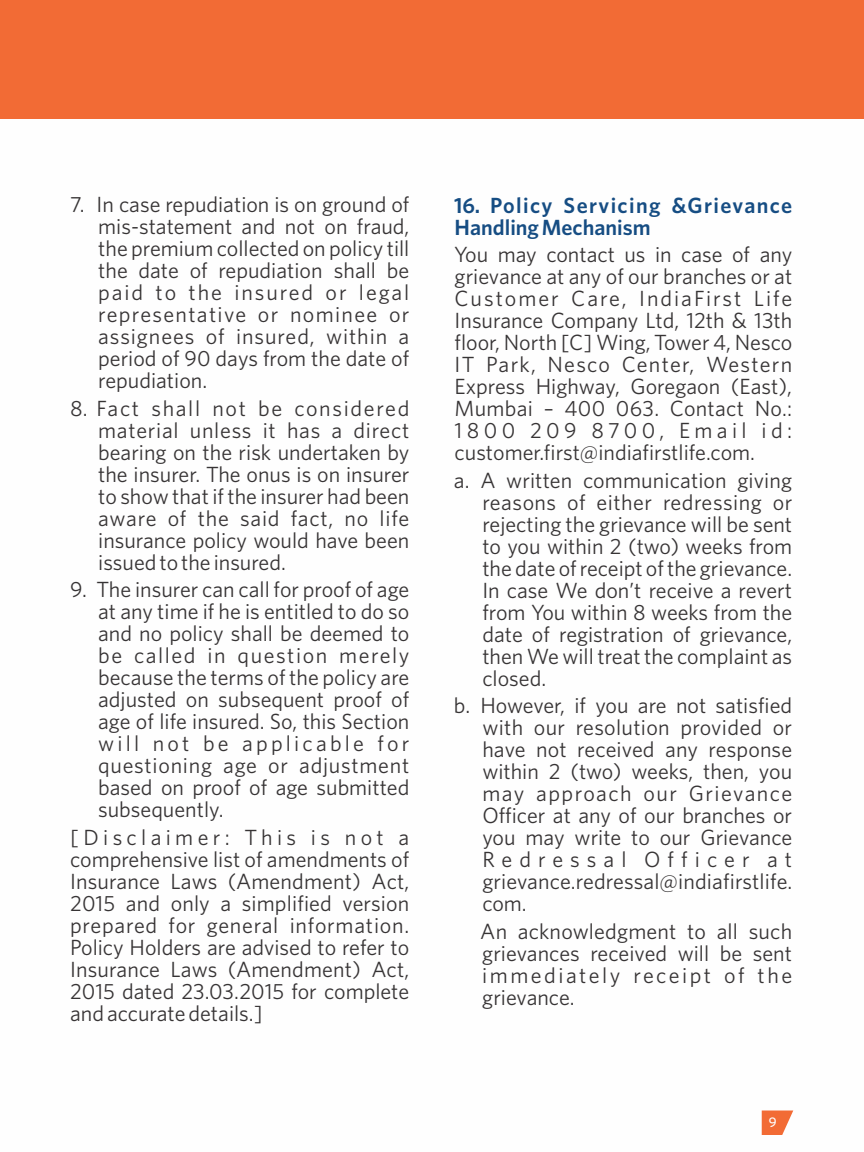
<style>
.page{position:relative;width:864px;height:1152px;background:#fff}
.page>*{position:absolute;margin:0;border:0;box-sizing:border-box;transform-origin:0 0}
.t1{font:22px/22px "Whitney";color:#373435;text-align:justify}
.t2{font:600 22px/22px "Whitney";letter-spacing:.05em;color:#164d83}
.t3{font:500 14px "Whitney";color:#fefefe}
</style>
<div class="page">
<div style="left:0;top:0;width:864px;height:119px;background:#f26b35"></div>
<svg style="left:762px;top:1111px;width:31px;height:24px"></svg>
<p class="t1" style="left:98px;top:195px;width:313px;text-indent:-28px">7. In case repudiation is on ground of mis-statement and not on fraud, the premium collected on policy till the date of repudiation shall be paid to the insured or legal representative or nominee or assignees of insured, within a period of 90 days from the date of repudiation.</p>
<p class="t1" style="left:98px;top:399px;width:313px;text-indent:-28px">8. Fact shall not be considered material unless it has a direct bearing on the risk undertaken by the insurer. The onus is on insurer to show that if the insurer had been aware of the said fact, no life insurance policy would have been issued to the insured.</p>
<p class="t1" style="left:98px;top:580px;width:313px;text-indent:-28px">9. The insurer can call for proof of age at any time if he is entitled to do so and no policy shall be deemed to be called in question merely because the terms of the policy are adjusted on subsequent proof of age of life insured. So, this Section will not be applicable for questioning age or adjustment based on proof of age submitted subsequently.</p>
<p class="t1" style="left:70px;top:828px;width:341px">[Disclaimer: This is not a comprehensive list of amendments of Insurance Laws (Amendment) Act, 2015 and only a simplified version prepared for general information.<br>Policy Holders are advised to refer to Insurance Laws (Amendment) Act, 2015 dated 23.03.2015 for complete and accurate details.]</p>
<p class="t2" style="left:454px;top:196px;width:340px">16. Policy Servicing &amp;Grievance<br>Handling Mechanism</p>
<p class="t1" style="left:454px;top:245px;width:340px">You may contact us in case of any grievance at any of our branches or at Customer Care, IndiaFirst Life Insurance Company Ltd, 12th &amp; 13th floor, North [C] Wing, Tower 4, Nesco IT Park, Nesco Center, Western Express Highway, Goregaon (East), Mumbai – 400 063. Contact No.:<br>1800 209 8700, Email id: customer.first@indiafirstlife.com.</p>
<p class="t1" style="left:482px;top:471px;width:311px;text-indent:-28px">a. A written communication giving reasons of either redressing or rejecting the grievance will be sent to you within 2 (two) weeks from the date of receipt of the grievance.<br>In case We don’t receive a revert from You within 8 weeks from the date of registration of grievance, then We will treat the complaint as closed.</p>
<p class="t1" style="left:482px;top:696px;width:312px;text-indent:-28px">b. However, if you are not satisfied with our resolution provided or have not received any response within 2 (two) weeks, then, you may approach our Grievance Officer at any of our branches or you may write to our Grievance Redressal Officer at grievance.redressal@indiafirstlife. com.</p>
<p class="t1" style="left:480px;top:922px;width:313px">An acknowledgment to all such grievances received will be sent immediately receipt of the grievance.</p>
<p class="t3" style="left:769px;top:1117px;width:9px">9</p>
</div>
